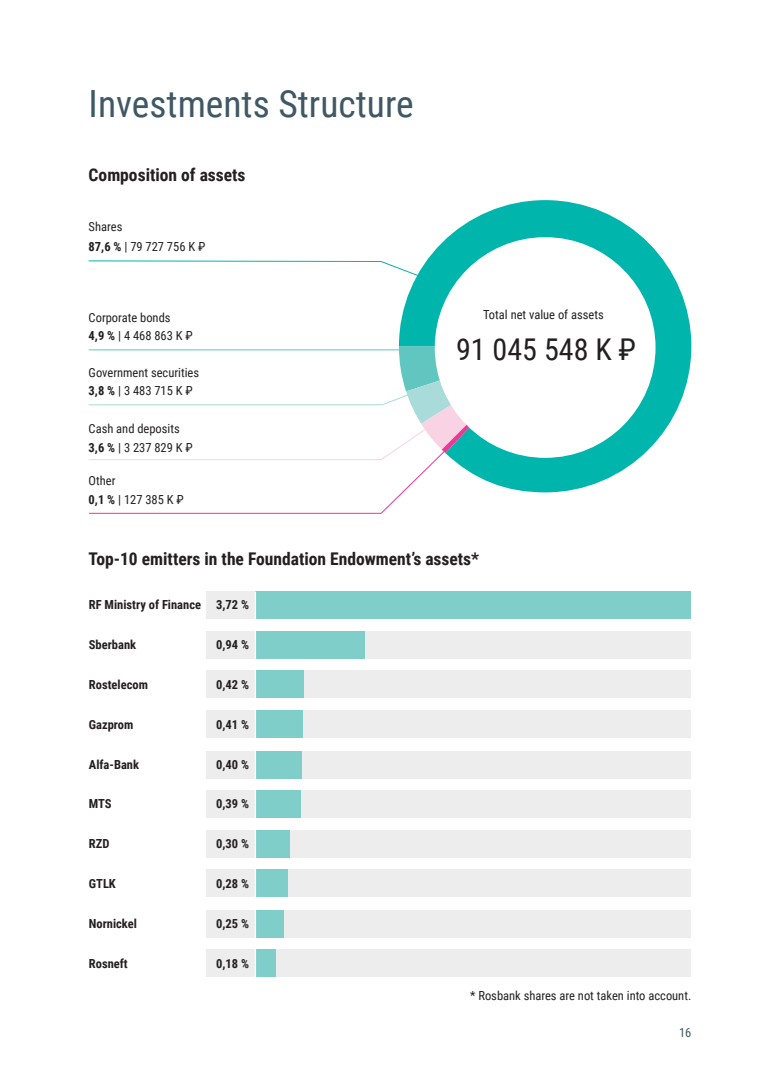
<style>
.page{position:relative;width:780px;height:1088px;background:#fff}
.page>*{position:absolute;margin:0;border:0;box-sizing:border-box;transform-origin:0 0}
.t1{font:37.5px "Roboto Condensed";color:#3f5864}
.t2{font:30px "Roboto Condensed";color:#231f20}
.t3{font:700 17.5px "Roboto Condensed";color:#231f20}
.t4{font:12.5px "Roboto Condensed";color:#231f20}
.t5{font:700 12.5px "Roboto Condensed";color:#231f20}
.t6{font:12.5px "Roboto Condensed";color:#3f5864}
.s1{font-weight:700}
</style>
<div class="page">
<div style="left:207px;top:592px;width:484px;height:27px;background:#ededee"></div>
<div style="left:207px;top:631px;width:484px;height:27px;background:#ededee"></div>
<div style="left:207px;top:671px;width:484px;height:27px;background:#ededee"></div>
<div style="left:207px;top:710px;width:484px;height:27px;background:#ededee"></div>
<div style="left:207px;top:751px;width:484px;height:27px;background:#ededee"></div>
<div style="left:207px;top:790px;width:484px;height:28px;background:#ededee"></div>
<div style="left:207px;top:830px;width:484px;height:27px;background:#ededee"></div>
<div style="left:207px;top:869px;width:484px;height:27px;background:#ededee"></div>
<div style="left:207px;top:910px;width:484px;height:27px;background:#ededee"></div>
<div style="left:207px;top:950px;width:484px;height:27px;background:#ededee"></div>
<div style="left:255px;top:592px;width:436px;height:27px;background:#80ceca"></div>
<div style="left:255px;top:631px;width:110px;height:27px;background:#80ceca"></div>
<div style="left:255px;top:671px;width:49px;height:27px;background:#80ceca"></div>
<div style="left:255px;top:710px;width:48px;height:27px;background:#80ceca"></div>
<div style="left:255px;top:751px;width:47px;height:27px;background:#80ceca"></div>
<div style="left:255px;top:790px;width:46px;height:28px;background:#80ceca"></div>
<div style="left:255px;top:830px;width:35px;height:27px;background:#80ceca"></div>
<div style="left:255px;top:869px;width:33px;height:27px;background:#80ceca"></div>
<div style="left:255px;top:910px;width:29px;height:27px;background:#80ceca"></div>
<div style="left:255px;top:950px;width:21px;height:27px;background:#80ceca"></div>
<svg style="left:88px;top:453px;width:468px;height:61px"></svg>
<svg style="left:88px;top:260px;width:311px;height:9px"></svg>
<svg style="left:88px;top:349px;width:311px;height:104px"></svg>
<svg style="left:399px;top:200px;width:292px;height:292px;fill:#00b5ac"></svg>
<div style="left:435px;top:237px;width:220px;height:221px;background:#fff;border-radius:50%"></div>
<hr style="left:255px;top:592px;width:1px;height:392px;background:#fff">
<p class="t1" style="left:89px;top:77px;width:326px">Investments Structure</p>
<p class="t3" style="left:89px;top:163px;width:158px">Composition of assets</p>
<p class="t4" style="left:89px;top:217px;width:35px">Shares</p>
<p class="t4" style="left:89px;top:237px;width:118px"><span class="s1">87,6 %</span> | 79 727 756 K ₽</p>
<p class="t4" style="left:89px;top:309px;width:83px">Corporate bonds</p>
<p class="t4" style="left:89px;top:327px;width:106px"><span class="s1">4,9 %</span> | 4 468 863 K ₽</p>
<p class="t4" style="left:89px;top:363px;width:112px">Government securities</p>
<p class="t4" style="left:89px;top:382px;width:106px"><span class="s1">3,8 %</span> | 3 483 715 K ₽</p>
<p class="t4" style="left:89px;top:420px;width:93px">Cash and deposits</p>
<p class="t4" style="left:89px;top:438px;width:106px"><span class="s1">3,6 %</span> | 3 237 829 K ₽</p>
<p class="t4" style="left:89px;top:471px;width:28px">Other</p>
<p class="t4" style="left:89px;top:491px;width:97px"><span class="s1">0,1 %</span> | 127 385 K ₽</p>
<p class="t4" style="left:483px;top:306px;width:122px">Total net value of assets</p>
<p class="t2" style="left:456px;top:328px;width:181px">91 045 548 K ₽</p>
<p class="t3" style="left:89px;top:546px;width:392px">Top-10 emitters in the Foundation Endowment’s assets*</p>
<p class="t5" style="left:89px;top:596px;width:114px">RF Ministry of Finance</p>
<p class="t5" style="left:89px;top:636px;width:49px">Sberbank</p>
<p class="t5" style="left:89px;top:676px;width:61px">Rostelecom</p>
<p class="t5" style="left:89px;top:715px;width:46px">Gazprom</p>
<p class="t5" style="left:89px;top:755px;width:52px">Alfa-Bank</p>
<p class="t5" style="left:89px;top:795px;width:24px">MTS</p>
<p class="t5" style="left:89px;top:835px;width:22px">RZD</p>
<p class="t5" style="left:89px;top:875px;width:28px">GTLK</p>
<p class="t5" style="left:89px;top:914px;width:50px">Nornickel</p>
<p class="t5" style="left:89px;top:954px;width:40px">Rosneft</p>
<p class="t5" style="left:216px;top:596px;width:34px">3,72 %</p>
<p class="t5" style="left:216px;top:636px;width:34px">0,94 %</p>
<p class="t5" style="left:216px;top:676px;width:34px">0,42 %</p>
<p class="t5" style="left:216px;top:715px;width:34px">0,41 %</p>
<p class="t5" style="left:216px;top:755px;width:34px">0,40 %</p>
<p class="t5" style="left:216px;top:795px;width:34px">0,39 %</p>
<p class="t5" style="left:216px;top:835px;width:34px">0,30 %</p>
<p class="t5" style="left:216px;top:875px;width:34px">0,28 %</p>
<p class="t5" style="left:216px;top:914px;width:34px">0,25 %</p>
<p class="t5" style="left:216px;top:954px;width:34px">0,18 %</p>
<p class="t4" style="left:470px;top:986px;width:223px">* Rosbank shares are not taken into account.</p>
<p class="t6" style="left:679px;top:1024px;width:14px">16</p>
</div>
